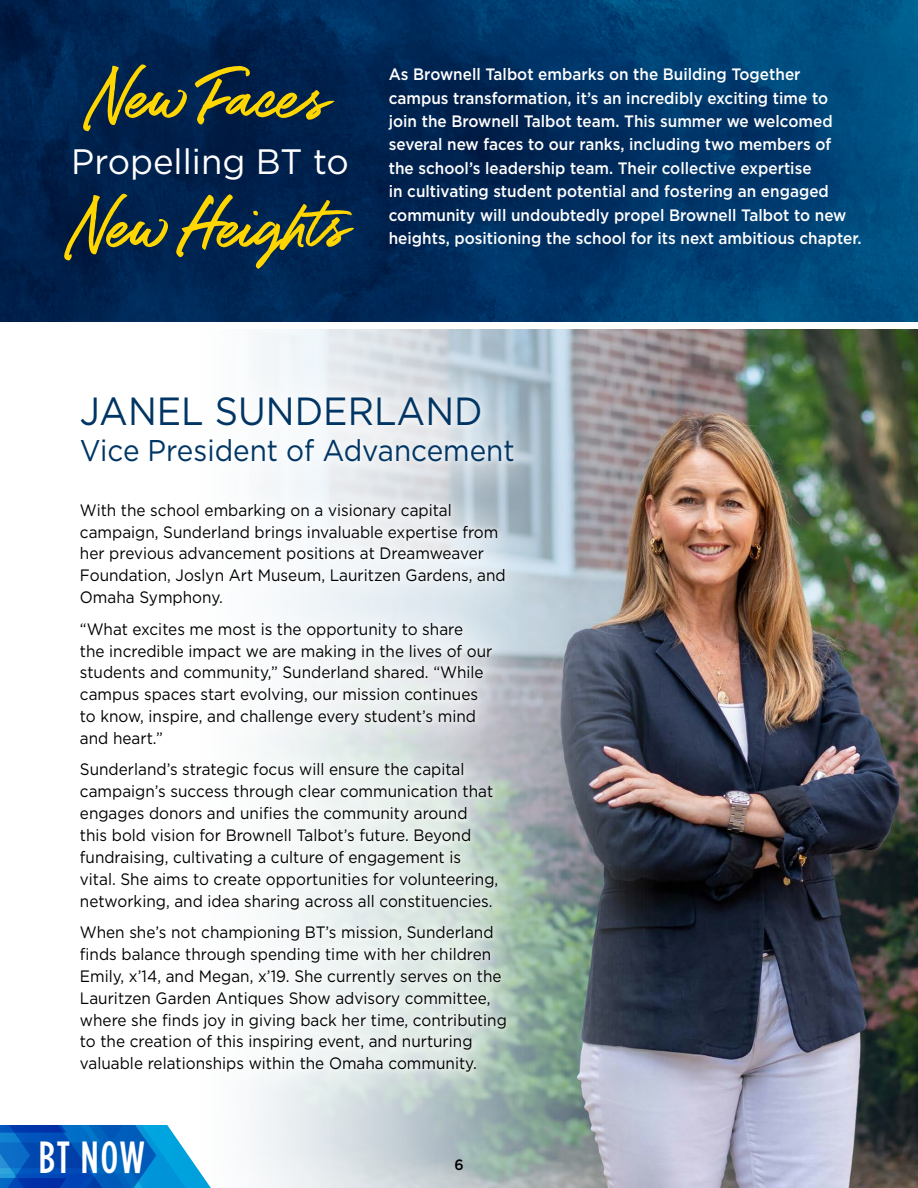
<style>
.page{position:relative;width:918px;height:1188px;background:#fff}
.page>*{position:absolute;margin:0;border:0;box-sizing:border-box;transform-origin:0 0}
.t1{font:100.8px/129.3px "Kokomo Breeze";color:#ffd600}
.t2{font:500 45px "Gotham Condensed";color:#fff;scale:.93 1}
.t3{font:39.3px "Gotham";color:#003564;scale:.93 1}
.t4{font:35.25px "Gotham";color:#fff}
.t5{font:30px "Gotham";color:#003564;scale:.93 1}
.t6{font:16.5px/21.9px "Gotham";color:#000;scale:.93 1}
.t7{font:500 16.5px/23.4px "Gotham";color:#fff;scale:.93 1}
.t8{font:500 15px "Gotham";color:#000;scale:.94 1}
</style>
<div class="page">
<img style="left:0;top:0;width:918px;height:322px">
<img style="left:251px;top:329px;width:667px;height:859px">
<svg style="left:251px;top:501px;width:285px;height:600px"></svg>
<svg style="left:251px;top:358px;width:299px;height:143px"></svg>
<svg style="left:0;top:1125px;width:211px;height:63px;background:#1c76c7"></svg>
<h1 class="t1" style="left:71px;top:34px;width:291px">New Faces<br>New Heights</h1>
<p class="t7" style="left:389px;top:62px;width:510px">As Brownell Talbot embarks on the Building Together campus transformation, it’s an incredibly exciting time to<br>join the Brownell Talbot team. This summer we welcomed several new faces to our ranks, including two members of<br>the school’s leadership team. Their collective expertise<br>in cultivating student potential and fostering an engaged community will undoubtedly propel Brownell Talbot to new heights, positioning the school for its next ambitious chapter.</p>
<h3 class="t4" style="left:71px;top:139px;width:279px">Propelling BT to</h3>
<h3 class="t3" style="left:80px;top:386px;width:435px">JANEL SUNDERLAND</h3>
<h3 class="t5" style="left:80px;top:432px;width:469px">Vice President of Advancement</h3>
<p class="t6" style="left:80px;top:499px;width:459px">With the school embarking on a visionary capital campaign, Sunderland brings invaluable expertise from her previous advancement positions at Dreamweaver Foundation, Joslyn Art Museum, Lauritzen Gardens, and Omaha Symphony.</p>
<p class="t6" style="left:80px;top:618px;width:445px">“What excites me most is the opportunity to share<br>the incredible impact we are making in the lives of our students and community,” Sunderland shared. “While campus spaces start evolving, our mission continues to know, inspire, and challenge every student’s mind and heart.”</p>
<p class="t6" style="left:80px;top:758px;width:451px">Sunderland’s strategic focus will ensure the capital campaign’s success through clear communication that engages donors and unifies the community around this bold vision for Brownell Talbot’s future. Beyond fundraising, cultivating a culture of engagement is vital. She aims to create opportunities for volunteering, networking, and idea sharing across all constituencies.</p>
<p class="t6" style="left:80px;top:921px;width:461px">When she’s not championing BT’s mission, Sunderland finds balance through spending time with her children Emily, x’14, and Megan, x’19. She currently serves on the Lauritzen Garden Antiques Show advisory committee, where she finds joy in giving back her time, contributing to the creation of this inspiring event, and nurturing valuable relationships within the Omaha community.</p>
<h2 class="t2" style="left:39px;top:1133px;width:116px">BT NOW</h2>
<p class="t8" style="left:454px;top:1155px;width:11px">6</p>
</div>
